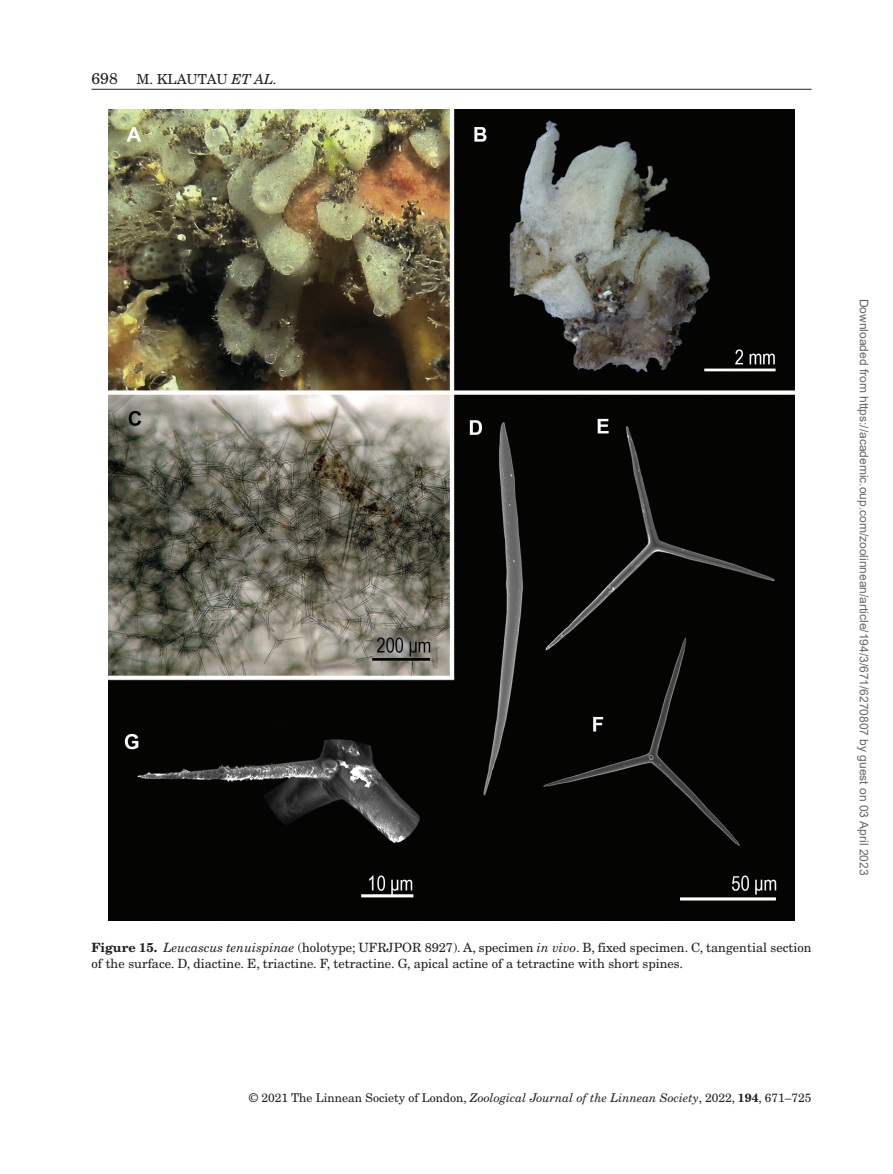
<style>
.page{position:relative;width:893px;height:1174px;background:#fff}
.page>*{position:absolute;margin:0;border:0;box-sizing:border-box;transform-origin:0 0}
.t1{font:13.8px "New Century Schlbk";letter-spacing:-.01em;color:#231f20}
.t2{font:12.75px/16.5px "New Century Schlbk";color:#231f20}
.t3{font:12px "Arial";color:#666}
.t4{font:12px "New Century Schlbk";color:#231f20}
.s1{font-size:15.75px}
.s2{font-style:italic}
.s3{font-weight:700}
</style>
<div class="page">
<hr style="left:92px;top:89px;width:720px;height:1px;background:#231f20">
<img style="left:108px;top:110px;width:687px;height:810px">
<p class="t1" style="left:92px;top:70px;width:187px"><span class="s1">698</span> M. KLAUTAU <span class="s2">ET AL.</span></p>
<p class="t2" style="left:92px;top:939px;width:722px"><span class="s3">Figure 15.</span> <span class="s2">Leucascus tenuispinae</span> (holotype; UFRJPOR 8927). A, specimen <span class="s2">in vivo</span>. B, fixed specimen. C, tangential section of the surface. D, diactine. E, triactine. F, tetractine. G, apical actine of a tetractine with short spines.</p>
<p class="t3" style="left:868px;top:298px;width:578px;rotate:90deg">Downloaded from https://academic.oup.com/zoolinnean/article/194/3/671/6270807 by guest on 03 April 2023</p>
<p class="t4" style="left:249px;top:1090px;width:564px">© 2021 The Linnean Society of London, <span class="s2">Zoological Journal of the Linnean Society</span>, 2022, <span class="s3">194</span>, 671–725</p>
</div>
